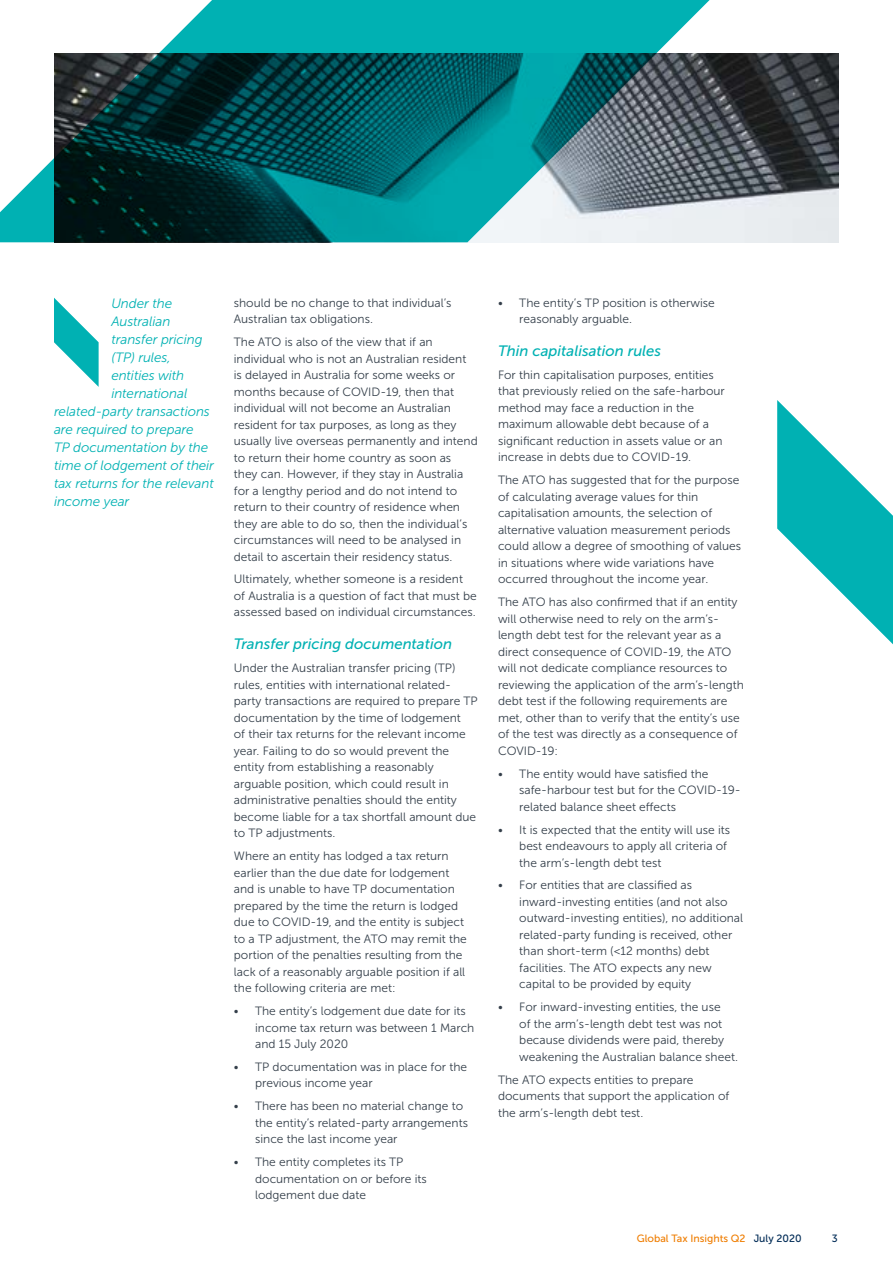
<style>
.page{position:relative;width:893px;height:1263px;background:#fff}
.page>*{position:absolute;margin:0;border:0;box-sizing:border-box;transform-origin:0 0}
.t1{font:italic 15px "Museo Sans 500";color:#00b1b3}
.t2{font:italic 13.5px "Museo Sans 300";letter-spacing:-.01em;color:#00b1b3}
.t3{font:12px/16.5px "Museo Sans 300";color:#343f4a}
.t4{font:10.5px "Museo Sans 500";color:#ef7d00}
.t5{font:10.5px "Museo Sans 500";color:#002b56}
.s1{color:#002b56}
</style>
<div class="page">
<svg style="left:777px;top:400px;width:116px;height:245px"></svg>
<svg style="left:0;top:0;width:839px;height:242px;background:#418286"></svg>
<svg style="left:54px;top:298px;width:45px;height:89px"></svg>
<p class="t2" style="left:111px;top:296px;width:62px">Under the</p>
<p class="t2" style="left:111px;top:314px;width:61px">Australian</p>
<p class="t2" style="left:111px;top:332px;width:93px">transfer pricing</p>
<p class="t2" style="left:111px;top:350px;width:61px">(TP) rules,</p>
<p class="t2" style="left:111px;top:368px;width:74px">entities with</p>
<p class="t2" style="left:111px;top:386px;width:78px">international</p>
<p class="t2" style="left:54px;top:404px;width:157px">related-party transactions</p>
<p class="t2" style="left:54px;top:422px;width:141px">are required to prepare</p>
<p class="t2" style="left:54px;top:440px;width:156px">TP documentation by the</p>
<p class="t2" style="left:54px;top:458px;width:162px">time of lodgement of their</p>
<p class="t2" style="left:54px;top:476px;width:161px">tax returns for the relevant</p>
<p class="t2" style="left:54px;top:494px;width:77px">income year</p>
<p class="t3" style="left:234px;top:294px;width:219px">should be no change to that individual’s<br>Australian tax obligations.</p>
<p class="t3" style="left:234px;top:334px;width:245px">The ATO is also of the view that if an individual who is not an Australian resident<br>is delayed in Australia for some weeks or months because of COVID-19, then that individual will not become an Australian resident for tax purposes, as long as they usually live overseas permanently and intend to return their home country as soon as they can. However, if they stay in Australia for a lengthy period and do not intend to return to their country of residence when they are able to do so, then the individual’s circumstances will need to be analysed in detail to ascertain their residency status.</p>
<p class="t3" style="left:234px;top:571px;width:244px">Ultimately, whether someone is a resident of Australia is a question of fact that must be assessed based on individual circumstances.</p>
<p class="t1" style="left:234px;top:636px;width:220px">Transfer pricing documentation</p>
<p class="t3" style="left:234px;top:660px;width:245px">Under the Australian transfer pricing (TP) rules, entities with international related&shy;party transactions are required to prepare TP documentation by the time of lodgement<br>of their tax returns for the relevant income year. Failing to do so would prevent the entity from establishing a reasonably arguable position, which could result in administrative penalties should the entity become liable for a tax shortfall amount due to TP adjustments.</p>
<p class="t3" style="left:234px;top:848px;width:234px">Where an entity has lodged a tax return earlier than the due date for lodgement and is unable to have TP documentation prepared by the time the return is lodged due to COVID-19, and the entity is subject to a TP adjustment, the ATO may remit the portion of the penalties resulting from the lack of a reasonably arguable position if all the following criteria are met:</p>
<p class="t3" style="left:255px;top:1003px;width:221px;text-indent:-21px">• The entity’s lodgement due date for its income tax return was between 1 March and 15 July 2020</p>
<p class="t3" style="left:255px;top:1058px;width:213px;text-indent:-21px">• TP documentation was in place for the previous income year</p>
<p class="t3" style="left:255px;top:1098px;width:214px;text-indent:-21px">• There has been no material change to the entity’s related-party arrangements since the last income year</p>
<p class="t3" style="left:255px;top:1154px;width:173px;text-indent:-21px">• The entity completes its TP documentation on or before its lodgement due date</p>
<p class="t3" style="left:519px;top:294px;width:197px;text-indent:-21px">• The entity’s TP position is otherwise reasonably arguable.</p>
<p class="t1" style="left:498px;top:343px;width:165px">Thin capitalisation rules</p>
<p class="t3" style="left:498px;top:367px;width:228px">For thin capitalisation purposes, entities that previously relied on the safe-harbour method may face a reduction in the maximum allowable debt because of a significant reduction in assets value or an increase in debts due to COVID-19.</p>
<p class="t3" style="left:498px;top:472px;width:245px">The ATO has suggested that for the purpose of calculating average values for thin capitalisation amounts, the selection of alternative valuation measurement periods could allow a degree of smoothing of values in situations where wide variations have occurred throughout the income year.</p>
<p class="t3" style="left:498px;top:594px;width:247px">The ATO has also confirmed that if an entity will otherwise need to rely on the arm’s&shy;length debt test for the relevant year as a direct consequence of COVID-19, the ATO will not dedicate compliance resources to reviewing the application of the arm’s-length debt test if the following requirements are met, other than to verify that the entity’s use of the test was directly as a consequence of COVID-19:</p>
<p class="t3" style="left:519px;top:765px;width:223px;text-indent:-21px">• The entity would have satisfied the safe-harbour test but for the COVID-19- related balance sheet effects</p>
<p class="t3" style="left:519px;top:821px;width:212px;text-indent:-21px">• It is expected that the entity will use its best endeavours to apply all criteria of the arm’s-length debt test</p>
<p class="t3" style="left:519px;top:877px;width:225px;text-indent:-21px">• For entities that are classified as inward-investing entities (and not also outward-investing entities), no additional related-party funding is received, other than short-term (&lt;12 months) debt facilities. The ATO expects any new capital to be provided by equity</p>
<p class="t3" style="left:519px;top:999px;width:220px;text-indent:-21px">• For inward-investing entities, the use<br>of the arm’s-length debt test was not because dividends were paid, thereby weakening the Australian balance sheet.</p>
<p class="t3" style="left:498px;top:1071px;width:233px">The ATO expects entities to prepare documents that support the application of the arm’s-length debt test.</p>
<p class="t4" style="left:637px;top:1232px;width:166px">Global Tax Insights Q2 <span class="s1">July 2020</span></p>
<p class="t5" style="left:832px;top:1232px;width:7px">3</p>
</div>
